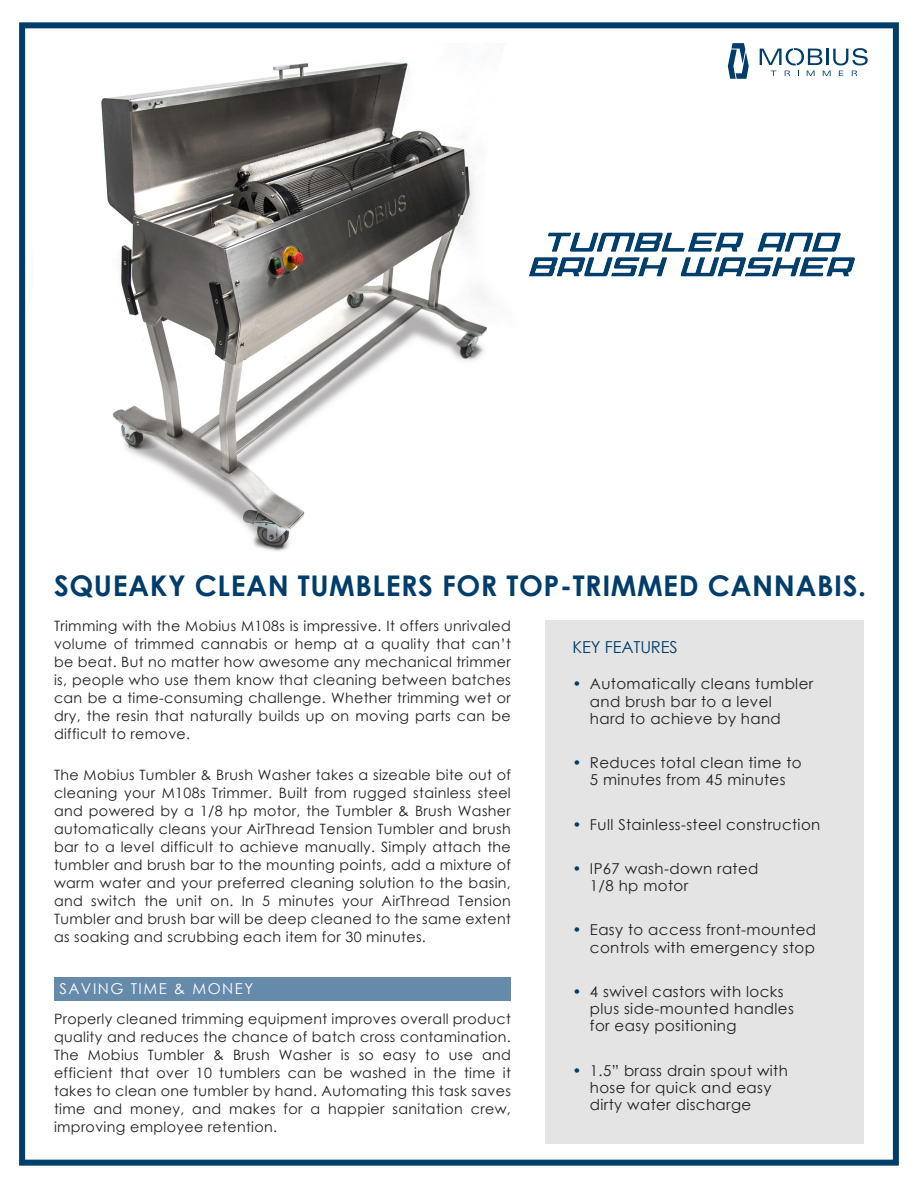
<style>
.page{position:relative;width:918px;height:1188px;background:#fff}
.page>*{position:absolute;margin:0;border:0;box-sizing:border-box;transform-origin:0 0}
.t1{font:700 28.5px "Century Gothic";letter-spacing:.02em;color:#003d6a}
.t2{font:16.5px "Century Gothic";letter-spacing:-.01em;color:#003d6a}
.t3{font:15px/17.2px "Century Gothic";letter-spacing:.025em;color:#231f20}
.t4{font:15px "Century Gothic";letter-spacing:.1em;color:#fff}
.t5{font:14.25px/18px "Century Gothic";letter-spacing:.025em;color:#231f20;text-align:justify}
.s1{color:#003d6a}
</style>
<div class="page">
<img style="left:101px;top:62px;width:386px;height:489px">
<div style="left:545px;top:621px;width:318px;height:523px;background:#e5e4e4"></div>
<div style="left:19px;top:22px;width:880px;height:1144px;border:6px solid #003d6a"></div>
<div style="left:54px;top:977px;width:457px;height:23px;background:#668aaa"></div>
<svg style="left:728px;top:43px;width:21px;height:36px"></svg>
<svg style="left:807px;top:71px;width:8px;height:5px"></svg>
<svg style="left:823px;top:71px;width:8px;height:5px"></svg>
<svg style="left:839px;top:71px;width:4px;height:5px"></svg>
<svg style="left:785px;top:71px;width:5px;height:5px"></svg>
<svg style="left:852px;top:71px;width:5px;height:5px"></svg>
<hr style="left:826px;top:49px;width:3px;height:16px;background:#003d6a">
<svg style="left:833px;top:48px;width:35px;height:17px"></svg>
<svg style="left:760px;top:48px;width:62px;height:17px"></svg>
<img style="left:529px;top:232px;width:326px;height:45px">
<h1 class="t1" style="left:54px;top:570px;width:814px">SQUEAKY CLEAN TUMBLERS FOR TOP-TRIMMED CANNABIS.</h1>
<p class="t5" style="left:54px;top:618px;width:458px">Trimming with the Mobius M108s is impressive. It offers unrivaled volume of trimmed cannabis or hemp at a quality that can’t be beat. But no matter how awesome any mechanical trimmer is, people who use them know that cleaning between batches can be a time-consuming challenge. Whether trimming wet or dry, the resin that naturally builds up on moving parts can be difficult to remove.</p>
<p class="t5" style="left:54px;top:767px;width:458px">The Mobius Tumbler &amp; Brush Washer takes a sizeable bite out of cleaning your M108s Trimmer. Built from rugged stainless steel and powered by a 1/8 hp motor, the Tumbler &amp; Brush Washer automatically cleans your AirThread Tension Tumbler and brush bar to a level difficult to achieve manually. Simply attach the tumbler and brush bar to the mounting points, add a mixture of warm water and your preferred cleaning solution to the basin, and switch the unit on. In 5 minutes your AirThread Tension Tumbler and brush bar will be deep cleaned to the same extent as soaking and scrubbing each item for 30 minutes.</p>
<p class="t4" style="left:59px;top:983px;width:195px">SAVING TIME &amp; MONEY</p>
<p class="t5" style="left:54px;top:1011px;width:458px">Properly cleaned trimming equipment improves overall product quality and reduces the chance of batch cross contamination.<br>The Mobius Tumbler &amp; Brush Washer is so easy to use and efficient that over 10 tumblers can be washed in the time it takes to clean one tumbler by hand. Automating this task saves time and money, and makes for a happier sanitation crew, improving employee retention.</p>
<p class="t2" style="left:573px;top:640px;width:107px">KEY FEATURES</p>
<p class="t3" style="left:590px;top:677px;width:225px;text-indent:-17px"><span class="s1">•</span> Automatically cleans tumbler and brush bar to a level<br>hard to achieve by hand</p>
<p class="t3" style="left:573px;top:756px;width:231px;text-align:center"><span class="s1">•</span> Reduces total clean time to<br>5 minutes from 45 minutes</p>
<p class="t3" style="left:573px;top:817px;width:249px"><span class="s1">•</span> Full Stainless-steel construction</p>
<p class="t3" style="left:590px;top:861px;width:170px;text-indent:-17px"><span class="s1">•</span> IP67 wash-down rated<br>1/8 hp motor</p>
<p class="t3" style="left:573px;top:923px;width:245px;text-align:right"><span class="s1">•</span> Easy to access front-mounted controls with emergency stop</p>
<p class="t3" style="left:590px;top:984px;width:205px;text-indent:-17px"><span class="s1">•</span> 4 swivel castors with locks plus side-mounted handles for easy positioning</p>
<p class="t3" style="left:590px;top:1063px;width:200px;text-indent:-17px"><span class="s1">•</span> 1.5” brass drain spout with hose for quick and easy dirty water discharge</p>
</div>
